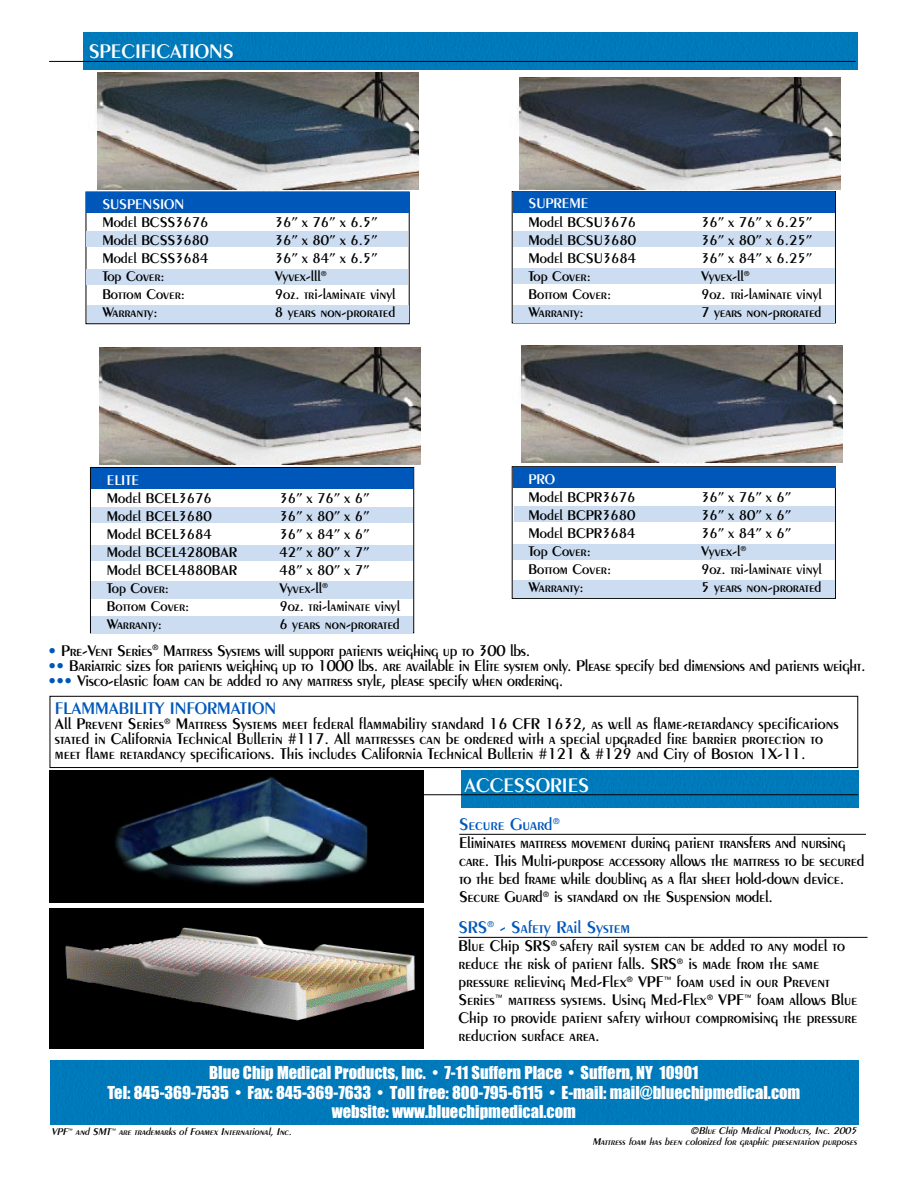
<style>
.page{position:relative;width:918px;height:1188px;background:#fff}
.page>*{position:absolute;margin:0;border:0;box-sizing:border-box;transform-origin:0 0}
.t1{font:600 21px "Peignot";color:#fff}
.t2{font:600 18px "Peignot";color:#0057ba}
.t3{font:600 16.5px/18px "Peignot";color:#000}
.t4{font:16.5px/19.8px "Impact";color:#fff;text-align:center}
.t5{font:600 15px "Peignot";color:#000}
.t6{font:600 15px "Peignot";color:#fff}
.t7{font:italic 600 10.5px/10.5px "Peignot";color:#000;text-align:right}
.s1{color:#0057ba}
</style>
<div class="page">
<div style="left:512px;top:466px;width:324px;height:133px;border:1px solid #000"></div>
<div style="left:50px;top:770px;width:374px;height:278px;background:#000"></div>
<svg style="left:49px;top:696px;width:817px;height:139px"></svg>
<hr style="left:458px;top:937px;width:410px;height:1px;background:#000">
<img style="left:97px;top:189px;width:322px;height:2px">
<img style="left:97px;top:72px;width:322px;height:117px">
<div style="left:87px;top:306px;width:321px;height:17px;background:#ccddf1"></div>
<div style="left:86px;top:192px;width:323px;height:21px;background:#0057ba"></div>
<div style="left:87px;top:269px;width:321px;height:16px;background:#ccddf1"></div>
<div style="left:87px;top:232px;width:321px;height:15px;background:#ccddf1"></div>
<div style="left:513px;top:305px;width:321px;height:17px;background:#ccddf1"></div>
<div style="left:513px;top:192px;width:322px;height:20px;background:#0057ba"></div>
<div style="left:513px;top:269px;width:321px;height:15px;background:#ccddf1"></div>
<div style="left:513px;top:231px;width:321px;height:15px;background:#ccddf1"></div>
<div style="left:92px;top:581px;width:321px;height:17px;background:#ccddf1"></div>
<div style="left:91px;top:468px;width:322px;height:20px;background:#0057ba"></div>
<div style="left:91px;top:545px;width:321px;height:15px;background:#ccddf1"></div>
<div style="left:92px;top:507px;width:321px;height:16px;background:#ccddf1"></div>
<div style="left:513px;top:581px;width:321px;height:17px;background:#ccddf1"></div>
<div style="left:513px;top:467px;width:322px;height:21px;background:#0057ba"></div>
<div style="left:513px;top:544px;width:321px;height:16px;background:#ccddf1"></div>
<div style="left:514px;top:507px;width:320px;height:15px;background:#ccddf1"></div>
<img style="left:521px;top:346px;width:322px;height:117px">
<img style="left:99px;top:347px;width:322px;height:117px">
<img style="left:519px;top:189px;width:322px;height:2px">
<img style="left:519px;top:77px;width:322px;height:112px">
<div style="left:44px;top:903px;width:382px;height:5px;background:#fff"></div>
<img style="left:65px;top:927px;width:350px;height:94px">
<img style="left:111px;top:772px;width:257px;height:115px">
<div style="left:84px;top:33px;width:773px;height:37px;background:#0079ba"></div>
<hr style="left:49px;top:61px;width:807px;height:1px;background:#000">
<div style="left:50px;top:1060px;width:808px;height:64px;background:#0079ba"></div>
<div style="left:462px;top:770px;width:396px;height:37px;background:#0079ba"></div>
<hr style="left:422px;top:794px;width:436px;height:1px;background:#000">
<div style="left:92px;top:616px;width:321px;height:17px;background:#ccddf1"></div>
<svg style="left:100px;top:771px;width:30px;height:62px"></svg>
<p class="t1" style="left:89px;top:43px;width:147px">SPECIFICATIONS</p>
<p class="t6" style="left:102px;top:198px;width:83px">SUSPENSION</p>
<p class="t5" style="left:102px;top:217px;width:108px">Model BCSS3676</p>
<p class="t5" style="left:275px;top:217px;width:104px">36” x 76” x 6.5”</p>
<p class="t5" style="left:102px;top:235px;width:108px">Model BCSS3680</p>
<p class="t5" style="left:275px;top:235px;width:104px">36” x 80” x 6.5”</p>
<p class="t5" style="left:102px;top:253px;width:108px">Model BCSS3684</p>
<p class="t5" style="left:275px;top:253px;width:104px">36” x 84” x 6.5”</p>
<p class="t5" style="left:102px;top:271px;width:64px">Top Cover:</p>
<p class="t5" style="left:275px;top:271px;width:54px">Vyvex-lll<sup>®</sup></p>
<p class="t5" style="left:102px;top:289px;width:84px">Bottom Cover:</p>
<p class="t5" style="left:275px;top:289px;width:122px">9oz. tri-laminate vinyl</p>
<p class="t5" style="left:102px;top:307px;width:57px">Warranty:</p>
<p class="t5" style="left:275px;top:307px;width:122px">8 years non-prorated</p>
<p class="t6" style="left:107px;top:474px;width:34px">ELITE</p>
<p class="t5" style="left:107px;top:492px;width:107px">Model BCEL3676</p>
<p class="t5" style="left:279px;top:492px;width:91px">36” x 76” x 6”</p>
<p class="t5" style="left:107px;top:510px;width:107px">Model BCEL3680</p>
<p class="t5" style="left:279px;top:510px;width:91px">36” x 80” x 6”</p>
<p class="t5" style="left:107px;top:528px;width:107px">Model BCEL3684</p>
<p class="t5" style="left:279px;top:528px;width:91px">36” x 84” x 6”</p>
<p class="t5" style="left:107px;top:546px;width:132px">Model BCEL4280BAR</p>
<p class="t5" style="left:279px;top:546px;width:91px">42” x 80” x 7”</p>
<p class="t5" style="left:107px;top:564px;width:132px">Model BCEL4880BAR</p>
<p class="t5" style="left:279px;top:564px;width:91px">48” x 80” x 7”</p>
<p class="t5" style="left:107px;top:582px;width:64px">Top Cover:</p>
<p class="t5" style="left:279px;top:582px;width:50px">Vyvex-ll<sup>®</sup></p>
<p class="t5" style="left:107px;top:600px;width:84px">Bottom Cover:</p>
<p class="t5" style="left:279px;top:600px;width:122px">9oz. tri-laminate vinyl</p>
<p class="t5" style="left:107px;top:618px;width:57px">Warranty:</p>
<p class="t5" style="left:279px;top:618px;width:122px">6 years non-prorated</p>
<p class="t6" style="left:529px;top:198px;width:61px">SUPREME</p>
<p class="t5" style="left:529px;top:216px;width:109px">Model BCSU3676</p>
<p class="t5" style="left:701px;top:216px;width:112px">36” x 76” x 6.25”</p>
<p class="t5" style="left:529px;top:234px;width:109px">Model BCSU3680</p>
<p class="t5" style="left:701px;top:234px;width:112px">36” x 80” x 6.25”</p>
<p class="t5" style="left:529px;top:252px;width:109px">Model BCSU3684</p>
<p class="t5" style="left:701px;top:252px;width:112px">36” x 84” x 6.25”</p>
<p class="t5" style="left:529px;top:270px;width:64px">Top Cover:</p>
<p class="t5" style="left:701px;top:270px;width:50px">Vyvex-ll<sup>®</sup></p>
<p class="t5" style="left:529px;top:288px;width:84px">Bottom Cover:</p>
<p class="t5" style="left:701px;top:288px;width:122px">9oz. tri-laminate vinyl</p>
<p class="t5" style="left:529px;top:306px;width:57px">Warranty:</p>
<p class="t5" style="left:701px;top:306px;width:122px">7 years non-prorated</p>
<p class="t6" style="left:529px;top:473px;width:28px">PRO</p>
<p class="t5" style="left:529px;top:491px;width:109px">Model BCPR3676</p>
<p class="t5" style="left:701px;top:491px;width:91px">36” x 76” x 6”</p>
<p class="t5" style="left:529px;top:509px;width:109px">Model BCPR3680</p>
<p class="t5" style="left:701px;top:509px;width:91px">36” x 80” x 6”</p>
<p class="t5" style="left:529px;top:527px;width:109px">Model BCPR3684</p>
<p class="t5" style="left:701px;top:527px;width:91px">36” x 84” x 6”</p>
<p class="t5" style="left:529px;top:545px;width:64px">Top Cover:</p>
<p class="t5" style="left:701px;top:545px;width:47px">Vyvex-l<sup>®</sup></p>
<p class="t5" style="left:529px;top:563px;width:84px">Bottom Cover:</p>
<p class="t5" style="left:701px;top:563px;width:122px">9oz. tri-laminate vinyl</p>
<p class="t5" style="left:529px;top:581px;width:57px">Warranty:</p>
<p class="t5" style="left:701px;top:581px;width:122px">5 years non-prorated</p>
<p class="t3" style="left:48px;top:643px;width:484px"><span class="s1">•</span> Pre-Vent Series<sup>®</sup> Mattress Systems will support patients weighing up to 300 lbs.</p>
<p class="t3" style="left:48px;top:658px;width:819px"><span class="s1">••</span> Bariatric sizes for patients weighing up to 1000 lbs. are available in Elite system only. Please specify bed dimensions and patients weight.</p>
<p class="t3" style="left:48px;top:673px;width:517px"><span class="s1">•••</span> Visco-elastic foam can be added to any mattress style, please specify when ordering.</p>
<p class="t2" style="left:55px;top:701px;width:223px">FLAMMABILITY INFORMATION</p>
<p class="t3" style="left:55px;top:717px;width:785px;line-height:15px">All Prevent Series<sup>®</sup> Mattress Systems meet federal flammability standard 16 CFR 1632, as well as flame-retardancy specifications stated in California Technical Bulletin #117. All mattresses can be ordered with a special upgraded fire barrier protection to meet flame retardancy specifications. This includes California Technical Bulletin #121 &amp; #129 and City of Boston 1X-11.</p>
<p class="t1" style="left:465px;top:777px;width:126px">ACCESSORIES</p>
<p class="t2" style="left:459px;top:818px;width:102px">Secure Guard<sup>®</sup></p>
<p class="t3" style="left:459px;top:835px;width:407px">Eliminates mattress movement during patient transfers and nursing care. This Multi-purpose accessory allows the mattress to be secured to the bed frame while doubling as a flat sheet hold-down device.<br>Secure Guard<sup>®</sup> is standard on the Suspension model.</p>
<p class="t2" style="left:458px;top:921px;width:173px">SRS<sup>®</sup> - Safety Rail System</p>
<p class="t3" style="left:458px;top:938px;width:400px">Blue Chip SRS<sup>®</sup> safety rail system can be added to any model to reduce the risk of patient falls. SRS<sup>®</sup> is made from the same pressure relieving Med-Flex<sup>®</sup> VPF<sup>™</sup> foam used in our Prevent Series<sup>™</sup> mattress systems. Using Med-Flex<sup>®</sup> VPF<sup>™</sup> foam allows Blue Chip to provide patient safety without compromising the pressure reduction surface area.</p>
<p class="t4" style="left:107px;top:1064px;width:694px">Blue Chip Medical Products, Inc. • 7-11 Suffern Place • Suffern, NY 10901<br>Tel: 845-369-7535 • Fax: 845-369-7633 • Toll free: 800-795-6115 • E-mail: mail@bluechipmedical.com website: www.bluechipmedical.com</p>
<p class="t7" style="left:51px;top:1127px;width:244px">VPF<sup>™</sup> and SMT<sup>™</sup> are trademarks of Foamex International, Inc.</p>
<p class="t7" style="left:593px;top:1126px;width:268px">©Blue Chip Medical Products, Inc. 2005<br>Mattress foam has been colorized for graphic presentation purposes</p>
</div>
